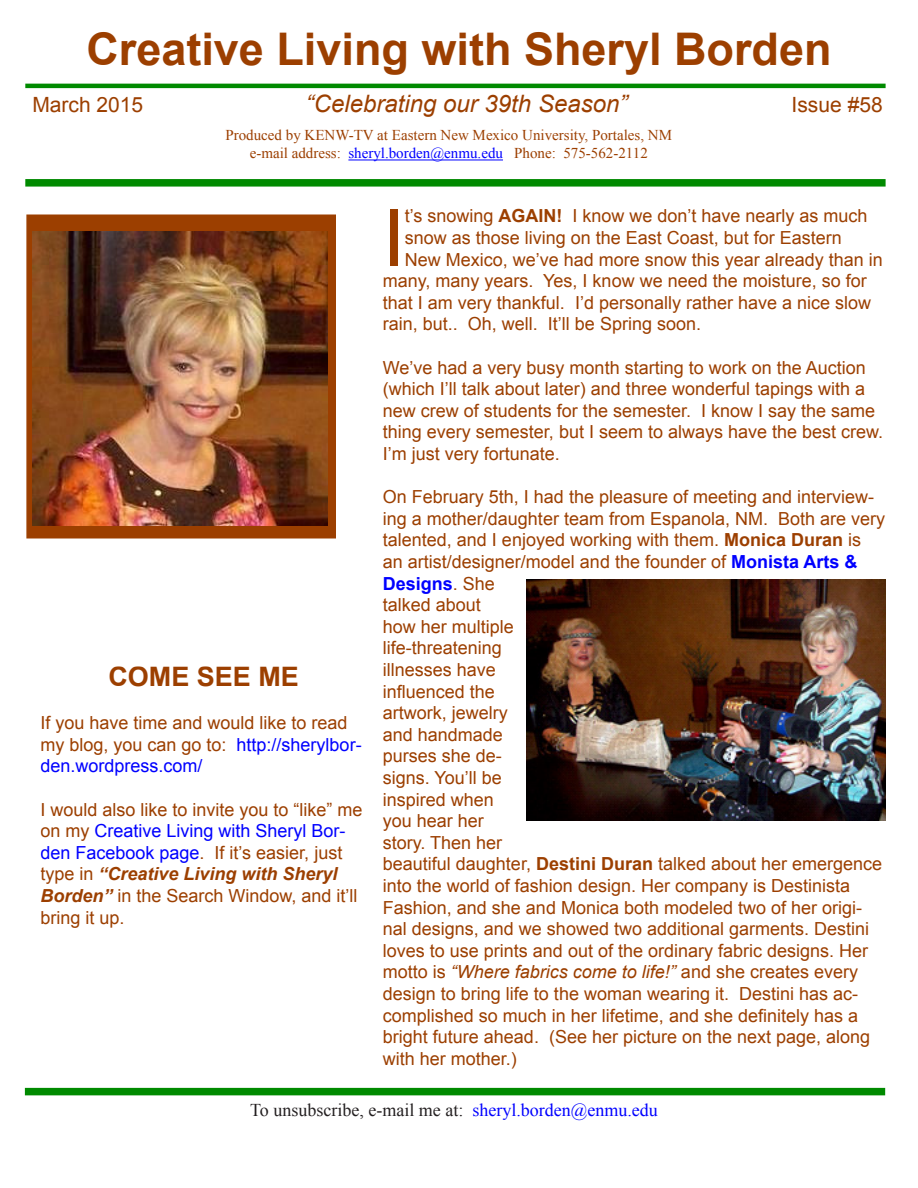
<style>
.page{position:relative;width:918px;height:1188px;background:#fff}
.page>*{position:absolute;margin:0;border:0;box-sizing:border-box;transform-origin:0 0}
.t1{font:78.3px "Arial";color:#9c3f00}
.t2{font:700 45px "Arial";color:#9c3f00}
.t3{font:700 27px "Arial";color:#9c3f00}
.t4{font:italic 24px "Arial";color:#9c3f00}
.t5{font:21px "Arial";color:#9c3f00}
.t6{font:18px/21.6px "Arial";color:#9c3f00}
.t7{font:18px "Times New Roman";color:#231f20}
.t8{font:15px "Times New Roman";color:#9c3f00}
.s1{color:#00f}
.s2{font-weight:700;font-style:italic}
.s3{font-weight:700}
.s4{font-weight:700;color:#00f}
.s5{font-style:italic}
</style>
<div class="page">
<div style="left:26px;top:214px;width:310px;height:324px;background:#9c3f00;border:2px solid #9c3f00"></div>
<hr style="left:348px;top:160px;width:155px;height:1px;background:#00f">
<hr style="left:25px;top:84px;width:861px;height:4px;background:#008a00">
<div style="left:25px;top:179px;width:861px;height:8px;background:#008a00"></div>
<div style="left:25px;top:1088px;width:860px;height:7px;background:#008a00"></div>
<img style="left:32px;top:231px;width:295px;height:295px">
<img style="left:526px;top:579px;width:360px;height:242px">
<p class="t2" style="left:86px;top:19px;width:747px">Creative Living with Sheryl Borden</p>
<p class="t5" style="left:32px;top:91px;width:112px">March 2015</p>
<p class="t4" style="left:306px;top:88px;width:323px">“Celebrating our 39th Season”</p>
<p class="t5" style="left:792px;top:91px;width:93px">Issue #58</p>
<p class="t8" style="left:225px;top:125px;width:448px">Produced by KENW-TV at Eastern New Mexico University, Portales, NM</p>
<p class="t8" style="left:250px;top:143px;width:400px">e-mail address: <span class="s1">sheryl.borden@enmu.edu</span> Phone: 575-562-2112</p>
<p class="t3" style="left:108px;top:659px;width:192px">COME SEE ME</p>
<p class="t6" style="left:40px;top:712px;width:323px">If you have time and would like to read my blog, you can go to: <span class="s1">http://sherylbor&shy;den.wordpress.com/</span></p>
<p class="t6" style="left:40px;top:799px;width:324px">I would also like to invite you to “like” me on my <span class="s1">Creative Living with Sheryl Bor&shy;den Facebook page</span>. If it’s easier, just type in <span class="s2">“Creative Living with Sheryl Borden”</span> in the Search Window, and it’ll bring it up.</p>
<p class="t1" style="left:383px;top:187px;width:23px">I</p>
<p class="t6" style="left:405px;top:205px;width:464px">t’s snowing <span class="s3">AGAIN!</span> I know we don’t have nearly as much</p>
<p class="t6" style="left:405px;top:227px;width:439px">snow as those living on the East Coast, but for Eastern</p>
<p class="t6" style="left:405px;top:249px;width:480px">New Mexico, we’ve had more snow this year already than in</p>
<p class="t6" style="left:383px;top:270px;width:485px">many, many years. Yes, I know we need the moisture, so for</p>
<p class="t6" style="left:383px;top:292px;width:490px">that I am very thankful. I’d personally rather have a nice slow</p>
<p class="t6" style="left:383px;top:313px;width:320px">rain, but.. Oh, well. It’ll be Spring soon.</p>
<p class="t6" style="left:383px;top:357px;width:502px">We’ve had a very busy month starting to work on the Auction (which I’ll talk about later) and three wonderful tapings with a new crew of students for the semester. I know I say the same thing every semester, but I seem to always have the best crew.<br>I’m just very fortunate.</p>
<p class="t6" style="left:383px;top:486px;width:504px">On February 5th, I had the pleasure of meeting and interview&shy;ing a mother/daughter team from Espanola, NM. Both are very talented, and I enjoyed working with them. <span class="s3">Monica Duran</span> is an artist/designer/model and the founder of <span class="s4">Monista Arts &amp; Designs</span>. She<br>talked about<br>how her multiple<br>life-threatening<br>illnesses have<br>influenced the<br>artwork, jewelry<br>and handmade<br>purses she de-<br>signs. You’ll be<br>inspired when<br>you hear her<br>story. Then her<br>beautiful daughter, <span class="s3">Destini Duran</span> talked about her emergence into the world of fashion design. Her company is Destinista Fashion, and she and Monica both modeled two of her origi&shy;nal designs, and we showed two additional garments. Destini loves to use prints and out of the ordinary fabric designs. Her motto is <span class="s5">“Where fabrics come to life!”</span> and she creates every design to bring life to the woman wearing it. Destini has ac&shy;complished so much in her lifetime, and she definitely has a bright future ahead. (See her picture on the next page, along with her mother.)</p>
<p class="t7" style="left:250px;top:1097px;width:409px">To unsubscribe, e-mail me at: <span class="s1">sheryl.borden@enmu.edu</span></p>
</div>
